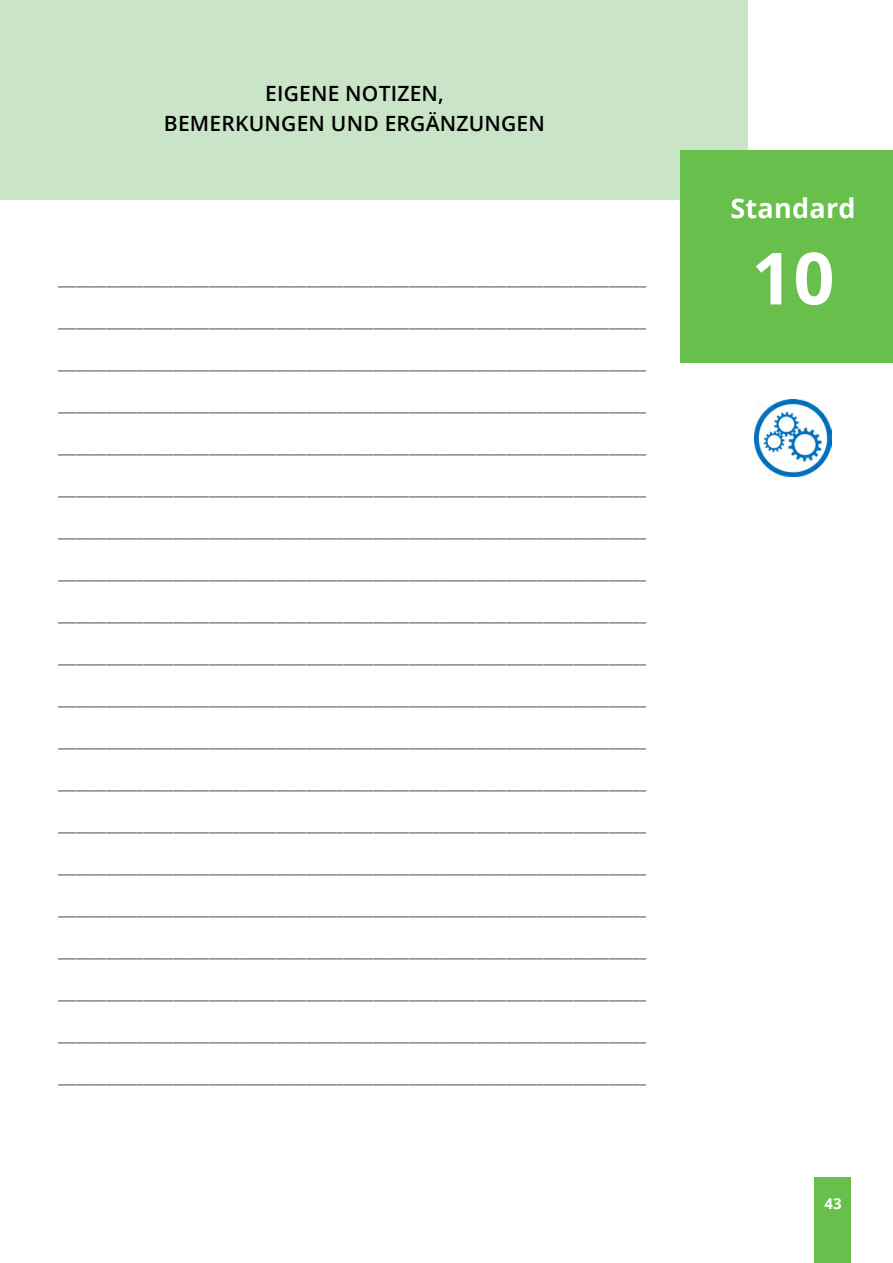
<style>
.page{position:relative;width:893px;height:1263px;background:#fff}
.page>*{position:absolute;margin:0;border:0;box-sizing:border-box;transform-origin:0 0}
.t1{font:700 72px "Open Sans";color:#fff}
.t2{font:700 27px "Open Sans";letter-spacing:.01em;color:#fff}
.t3{font:600 21px/29.4px "Open Sans";letter-spacing:.01em;color:#000;text-align:center}
.t4{font:italic 15px "Open Sans";color:#575756}
.t5{font:700 15px "Open Sans";color:#fff}
</style>
<div class="page">
<div style="left:814px;top:1178px;width:36px;height:85px;background:#68bf4b"></div>
<div style="left:0;top:0;width:747px;height:200px;background:#cae4c7"></div>
<div style="left:680px;top:150px;width:213px;height:213px;background:#68bf4b"></div>
<img style="left:755px;top:400px;width:76px;height:76px">
<h3 class="t3" style="left:164px;top:78px;width:382px">EIGENE NOTIZEN,<br>BEMERKUNGEN UND ERGÄNZUNGEN</h3>
<p class="t4" style="left:60px;top:269px;width:589px">_________________________________________________________________________________________________</p>
<p class="t4" style="left:60px;top:311px;width:589px">_________________________________________________________________________________________________</p>
<p class="t4" style="left:60px;top:353px;width:589px">_________________________________________________________________________________________________</p>
<p class="t4" style="left:60px;top:395px;width:589px">_________________________________________________________________________________________________</p>
<p class="t4" style="left:60px;top:437px;width:589px">_________________________________________________________________________________________________</p>
<p class="t4" style="left:60px;top:479px;width:589px">_________________________________________________________________________________________________</p>
<p class="t4" style="left:60px;top:521px;width:589px">_________________________________________________________________________________________________</p>
<p class="t4" style="left:60px;top:563px;width:589px">_________________________________________________________________________________________________</p>
<p class="t4" style="left:60px;top:605px;width:589px">_________________________________________________________________________________________________</p>
<p class="t4" style="left:60px;top:647px;width:589px">_________________________________________________________________________________________________</p>
<p class="t4" style="left:60px;top:689px;width:589px">_________________________________________________________________________________________________</p>
<p class="t4" style="left:60px;top:731px;width:589px">_________________________________________________________________________________________________</p>
<p class="t4" style="left:60px;top:773px;width:589px">_________________________________________________________________________________________________</p>
<p class="t4" style="left:60px;top:815px;width:589px">_________________________________________________________________________________________________</p>
<p class="t4" style="left:60px;top:857px;width:589px">_________________________________________________________________________________________________</p>
<p class="t4" style="left:60px;top:899px;width:589px">_________________________________________________________________________________________________</p>
<p class="t4" style="left:60px;top:941px;width:589px">_________________________________________________________________________________________________</p>
<p class="t4" style="left:60px;top:983px;width:589px">_________________________________________________________________________________________________</p>
<p class="t4" style="left:60px;top:1025px;width:589px">_________________________________________________________________________________________________</p>
<p class="t4" style="left:60px;top:1067px;width:589px">_________________________________________________________________________________________________</p>
<h2 class="t2" style="left:730px;top:189px;width:127px">Standard</h2>
<h1 class="t1" style="left:752px;top:227px;width:84px">10</h1>
<p class="t5" style="left:825px;top:1193px;width:19px">43</p>
</div>
